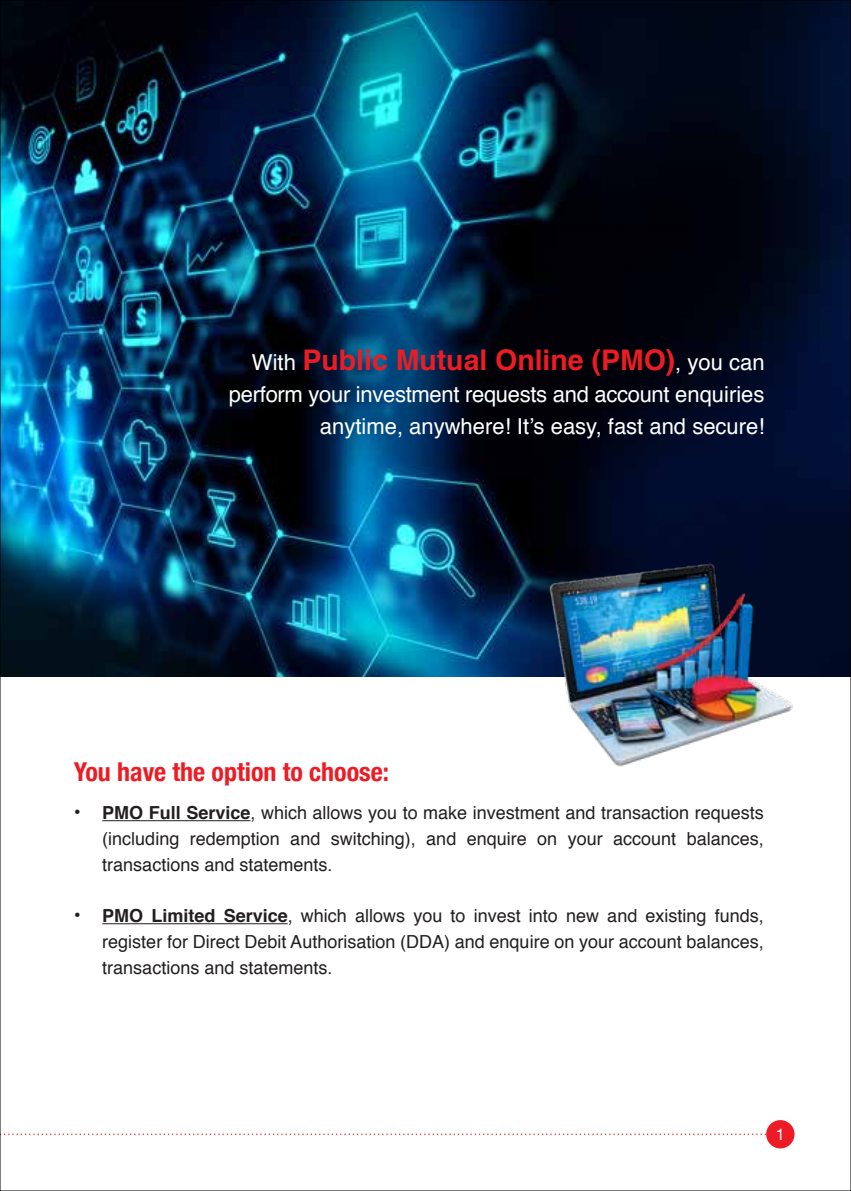
<style>
.page{position:relative;width:851px;height:1191px;background:#fff}
.page>*{position:absolute;margin:0;border:0;box-sizing:border-box;transform-origin:0 0}
.t1{font:700 28.4px "Helvetica";color:#ed1c24}
.t2{font:700 condensed 26px "Helvetica Neue";color:#ed1c24}
.t3{font:22px/32px "Helvetica";color:#feffff;text-align:right}
.t4{font:18px/26px "Helvetica";color:#231f20;text-align:justify}
.t5{font:16px "Helvetica Neue LT Std";color:#fff}
.s1{font-weight:400;font-size:22px;color:#feffff}
.s2{font-weight:400;font-size:22px;color:#fff}
.s3{font-size:20px}
.s4{font-weight:700}
</style>
<div class="page">
<img style="left:2px;top:2px;width:846px;height:674px">
<hr style="left:102px;top:820px;width:148px;height:1px;background:#231f20">
<hr style="left:102px;top:923px;width:186px;height:1px;background:#231f20">
<img style="left:531px;top:551px;width:275px;height:216px">
<svg style="left:3px;top:1133px;width:763px;height:2px"></svg>
<div style="left:766px;top:1120px;width:28px;height:28px;background:#ed1c24;border-radius:50%"></div>
<h1 class="t1" style="left:252px;top:337px;width:514px"><span class="s1">With</span> Public Mutual Online (PMO)<span class="s2">, you</span> <span class="s1">can</span></h1>
<p class="t3" style="left:229px;top:379px;width:537px">perform your investment requests and account enquiries anytime, anywhere! It’s easy, fast and secure!</p>
<h2 class="t2" style="left:74px;top:750px;width:316px">You have the option to choose:</h2>
<p class="t4" style="left:102px;top:800px;width:663px;text-indent:-28px"><span class="s3">•</span> <span class="s4">PMO Full Service</span>, which allows you to make investment and transaction requests (including redemption and switching), and enquire on your account balances, transactions and statements.</p>
<p class="t4" style="left:102px;top:903px;width:663px;text-indent:-28px"><span class="s3">•</span> <span class="s4">PMO Limited Service</span>, which allows you to invest into new and existing funds, register for Direct Debit Authorisation (DDA) and enquire on your account balances, transactions and statements.</p>
<p class="t5" style="left:775px;top:1124px;width:10px">1</p>
</div>
